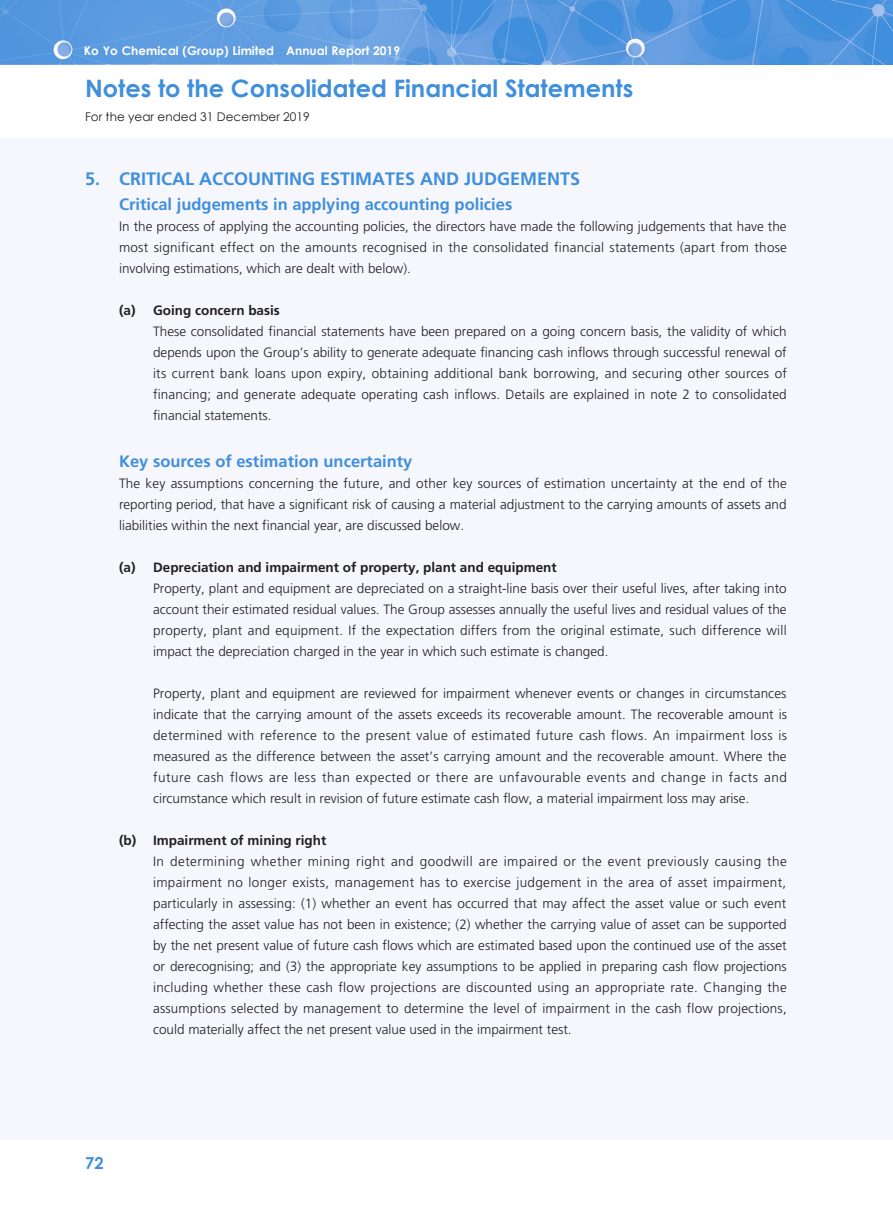
<style>
.page{position:relative;width:893px;height:1212px;background:#fff}
.page>*{position:absolute;margin:0;border:0;box-sizing:border-box;transform-origin:0 0}
.t1{font:700 24px "Century Gothic";color:#408fdc}
.t2{font:700 18px "Frutiger LT Std";color:#408fdc}
.t3{font:700 16.5px "Frutiger LT Std";color:#408fdc}
.t4{font:700 16.5px "Century Gothic";color:#408fdc}
.t5{font:300 13.5px/21px "Frutiger LT Std";color:#231f20;text-align:justify}
.t6{font:700 13.5px "Frutiger LT Std";color:#231f20}
.t7{font:700 12px "Century Gothic";letter-spacing:.005em;color:#fff}
.t8{font:12px "Century Gothic";color:#231f20}
</style>
<div class="page">
<div style="left:0;top:138px;width:893px;height:1002px;background:#f6f6fd"></div>
<img style="left:638px;top:0;width:255px;height:64px">
<svg style="left:0;top:0;width:638px;height:64px;background:#5b9bdf"></svg>
<img style="left:54px;top:40px;width:18px;height:19px;border-radius:9px">
<img style="left:217px;top:9px;width:19px;height:18px;border-radius:9px">
<img style="left:625px;top:39px;width:21px;height:20px">
<p class="t7" style="left:84px;top:41px;width:318px">Ko Yo Chemical (Group) Limited Annual Report 2019</p>
<h1 class="t1" style="left:85px;top:70px;width:550px">Notes to the Consolidated Financial Statements</h1>
<p class="t8" style="left:85px;top:108px;width:226px">For the year ended 31 December 2019</p>
<h2 class="t2" style="left:85px;top:168px;width:497px">5. CRITICAL ACCOUNTING ESTIMATES AND JUDGEMENTS</h2>
<p class="t3" style="left:119px;top:195px;width:395px">Critical judgements in applying accounting policies</p>
<p class="t5" style="left:119px;top:216px;width:669px">In the process of applying the accounting policies, the directors have made the following judgements that have the most significant effect on the amounts recognised in the consolidated financial statements (apart from those involving estimations, which are dealt with below).</p>
<p class="t6" style="left:119px;top:303px;width:162px">(a) Going concern basis</p>
<p class="t5" style="left:153px;top:321px;width:635px">These consolidated financial statements have been prepared on a going concern basis, the validity of which depends upon the Group’s ability to generate adequate financing cash inflows through successful renewal of its current bank loans upon expiry, obtaining additional bank borrowing, and securing other sources of financing; and generate adequate operating cash inflows. Details are explained in note 2 to consolidated financial statements.</p>
<p class="t3" style="left:119px;top:451px;width:295px">Key sources of estimation uncertainty</p>
<p class="t5" style="left:119px;top:473px;width:669px">The key assumptions concerning the future, and other key sources of estimation uncertainty at the end of the reporting period, that have a significant risk of causing a material adjustment to the carrying amounts of assets and liabilities within the next financial year, are discussed below.</p>
<p class="t6" style="left:119px;top:559px;width:439px">(a) Depreciation and impairment of property, plant and equipment</p>
<p class="t5" style="left:153px;top:578px;width:635px">Property, plant and equipment are depreciated on a straight-line basis over their useful lives, after taking into account their estimated residual values. The Group assesses annually the useful lives and residual values of the property, plant and equipment. If the expectation differs from the original estimate, such difference will impact the depreciation charged in the year in which such estimate is changed.</p>
<p class="t5" style="left:153px;top:683px;width:635px">Property, plant and equipment are reviewed for impairment whenever events or changes in circumstances indicate that the carrying amount of the assets exceeds its recoverable amount. The recoverable amount is determined with reference to the present value of estimated future cash flows. An impairment loss is measured as the difference between the asset’s carrying amount and the recoverable amount. Where the future cash flows are less than expected or there are unfavourable events and change in facts and circumstance which result in revision of future estimate cash flow, a material impairment loss may arise.</p>
<p class="t6" style="left:119px;top:832px;width:209px">(b) Impairment of mining right</p>
<p class="t5" style="left:153px;top:851px;width:635px">In determining whether mining right and goodwill are impaired or the event previously causing the impairment no longer exists, management has to exercise judgement in the area of asset impairment, particularly in assessing: (1) whether an event has occurred that may affect the asset value or such event affecting the asset value has not been in existence; (2) whether the carrying value of asset can be supported by the net present value of future cash flows which are estimated based upon the continued use of the asset or derecognising; and (3) the appropriate key assumptions to be applied in preparing cash flow projections including whether these cash flow projections are discounted using an appropriate rate. Changing the assumptions selected by management to determine the level of impairment in the cash flow projections, could materially affect the net present value used in the impairment test.</p>
<p class="t4" style="left:85px;top:1150px;width:20px">72</p>
</div>
